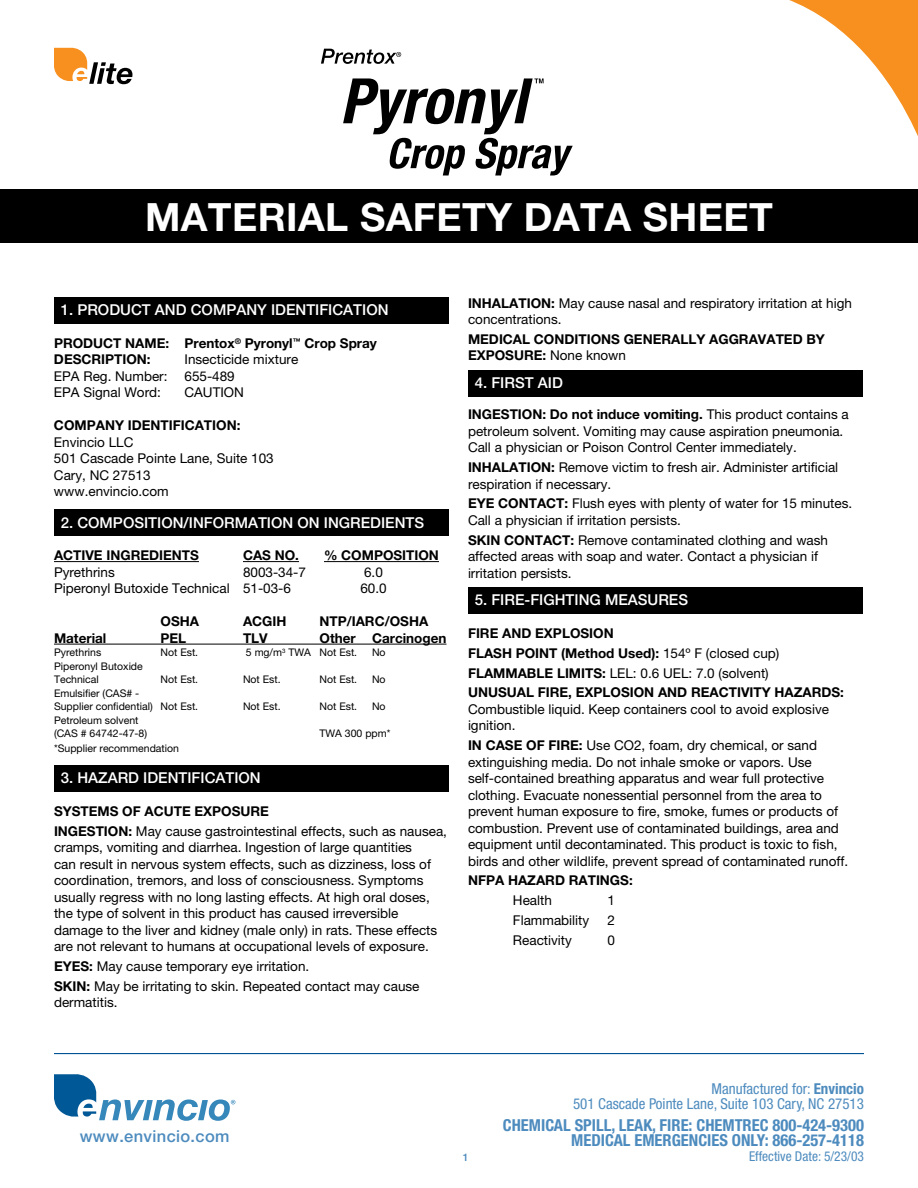
<style>
.page{position:relative;width:918px;height:1188px;background:#fff}
.page>*{position:absolute;margin:0;border:0;box-sizing:border-box;transform-origin:0 0}
.t1{font:700 39px "Helvetica Neue";letter-spacing:.01em;color:#fff}
.t2{font:700 condensed 16.5px/15px "Helvetica Neue";color:#4d8bbe;text-align:right}
.t3{font:500 16.5px "Helvetica Neue";letter-spacing:.02em;color:#4d8bbe}
.t4{font:500 15px "Helvetica Neue";color:#fff}
.t5{font:condensed 15px/15px "Helvetica Neue";color:#4d8bbe;text-align:right}
.t6{font:13.5px/16.5px "Helvetica Neue";color:#000}
.t7{font:700 13.5px/19.8px "Helvetica Neue";color:#000}
.t8{font:condensed 13.5px "Helvetica Neue";color:#4d8bbe}
.t9{font:10.5px/13.5px "Helvetica Neue";color:#000}
.t10{font:500 10.5px "Helvetica Neue";color:#4d8bbe}
.s1{font-weight:700}
.s2{font-weight:400}
</style>
<div class="page">
<svg style="left:54px;top:1074px;width:181px;height:47px"></svg>
<hr style="left:54px;top:1053px;width:810px;height:1px;background:#005394">
<svg style="left:789px;top:0;width:129px;height:136px"></svg>
<svg style="left:321px;top:49px;width:80px;height:15px"></svg>
<svg style="left:343px;top:78px;width:230px;height:98px"></svg>
<div style="left:0;top:189px;width:918px;height:54px;background:#000"></div>
<svg style="left:54px;top:48px;width:78px;height:36px"></svg>
<hr style="left:54px;top:561px;width:145px;height:1px;background:#000">
<hr style="left:243px;top:561px;width:56px;height:1px;background:#000">
<hr style="left:324px;top:561px;width:115px;height:1px;background:#000">
<hr style="left:54px;top:644px;width:392px;height:1px;background:#000">
<div style="left:54px;top:297px;width:394px;height:27px;background:#000"></div>
<div style="left:54px;top:509px;width:394px;height:27px;background:#000"></div>
<div style="left:54px;top:765px;width:394px;height:27px;background:#000"></div>
<div style="left:468px;top:370px;width:394px;height:27px;background:#000"></div>
<div style="left:468px;top:587px;width:394px;height:27px;background:#000"></div>
<h1 class="t1" style="left:145px;top:193px;width:629px">MATERIAL SAFETY DATA SHEET</h1>
<p class="t4" style="left:61px;top:301px;width:329px">1. PRODUCT AND COMPANY IDENTIFICATION</p>
<p class="t7" style="left:54px;top:333px;width:93px">PRODUCT NAME</p>
<p class="t7" style="left:166px;top:333px;width:213px">: PRENTOX<sup>®</sup> PYRONYL<sup>™</sup> CROP SPRAY</p>
<p class="t7" style="left:54px;top:349px;width:98px">DESCRIPTION:</p>
<p class="t6" style="left:185px;top:351px;width:115px">Insecticide mixture</p>
<p class="t6" style="left:54px;top:368px;width:115px">EPA Reg. Number:</p>
<p class="t6" style="left:185px;top:368px;width:52px">655-489</p>
<p class="t6" style="left:54px;top:384px;width:109px">EPA Signal Word:</p>
<p class="t6" style="left:185px;top:384px;width:61px">CAUTION</p>
<p class="t7" style="left:54px;top:415px;width:32px">COMPANY</p>
<p class="t7" style="left:128px;top:415px;width:13px">IDENTIFI</p>
<p class="t7" style="left:185px;top:415px;width:57px">CATION:</p>
<p class="t6" style="left:54px;top:434px;width:221px">Envincio LLC<br>501 Cascade Pointe Lane, Suite 103<br>Cary, NC 27513<br>www.envincio.com</p>
<p class="t4" style="left:61px;top:513px;width:365px">2. COMPOSITION/INFORMATION ON INGREDIENTS</p>
<p class="t7" style="left:54px;top:545px;width:87px">ACTIVE INGREDIENTS</p>
<p class="t7" style="left:243px;top:545px;width:58px">CAS NO.</p>
<p class="t7" style="left:324px;top:545px;width:77px">% COMPOSITI</p>
<p class="t7" style="left:418px;top:545px;width:20px">ON</p>
<p class="t6" style="left:54px;top:564px;width:62px">Pyrethrins</p>
<p class="t6" style="left:243px;top:564px;width:65px">8003-34-7</p>
<p class="t6" style="left:364px;top:564px;width:20px">6.0</p>
<p class="t6" style="left:54px;top:580px;width:239px">Piperonyl Butoxide Technical 51-03-6</p>
<p class="t6" style="left:360px;top:580px;width:28px">60.0</p>
<p class="t7" style="left:161px;top:611px;width:40px">OSHA</p>
<p class="t7" style="left:243px;top:611px;width:45px">ACGIH</p>
<p class="t7" style="left:320px;top:611px;width:110px">NTP/IARC/OSHA</p>
<p class="t7" style="left:54px;top:628px;width:54px">MATERIAL</p>
<p class="t7" style="left:161px;top:628px;width:27px">PEL</p>
<p class="t7" style="left:243px;top:628px;width:22px">TLV</p>
<p class="t7" style="left:320px;top:628px;width:128px">OTHER CARCINOGEN</p>
<p class="t9" style="left:54px;top:646px;width:49px">Pyrethrins</p>
<p class="t9" style="left:161px;top:646px;width:39px">Not Est.</p>
<p class="t9" style="left:246px;top:646px;width:113px">5 mg/m<sup>3</sup> TWA Not Est.</p>
<p class="t9" style="left:372px;top:646px;width:15px">No</p>
<p class="t9" style="left:54px;top:659px;width:90px">Piperonyl Butoxide<br>Technical</p>
<p class="t9" style="left:161px;top:673px;width:39px">Not Est.</p>
<p class="t9" style="left:243px;top:673px;width:39px">Not Est.</p>
<p class="t9" style="left:320px;top:673px;width:39px">Not Est.</p>
<p class="t9" style="left:372px;top:673px;width:15px">No</p>
<p class="t9" style="left:54px;top:686px;width:146px">Emulsifier (CAS# -<br>Supplier confidential) Not Est.</p>
<p class="t9" style="left:243px;top:700px;width:39px">Not Est.</p>
<p class="t9" style="left:320px;top:700px;width:39px">Not Est.</p>
<p class="t9" style="left:372px;top:700px;width:15px">No</p>
<p class="t9" style="left:54px;top:713px;width:95px">Petroleum solvent (CAS # 64742-47-8)</p>
<p class="t9" style="left:320px;top:727px;width:73px">TWA 300 ppm*</p>
<p class="t9" style="left:54px;top:742px;width:127px">*Supplier recommendation</p>
<p class="t4" style="left:61px;top:769px;width:202px">3. HAZARD IDENTIFICATION</p>
<p class="t7" style="left:54px;top:801px;width:11px">SYSTEMS</p>
<p class="t7" style="left:122px;top:801px;width:138px">OF ACUTE EXPOSURE</p>
<p class="t7" style="left:54px;top:821px;width:33px">INGESTI</p>
<p class="t6" style="left:54px;top:823px;width:395px;text-indent:54px"><span class="s1">ON:</span> May cause gastrointestinal effects, such as nausea, cramps, vomiting and diarrhea. Ingestion of large quantities<br>can result in nervous system effects, such as dizziness, loss of coordination, tremors, and loss of consciousness. Symptoms usually regress with no long lasting effects. At high oral doses, the type of solvent in this product has caused irreversible damage to the liver and kidney (male only) in rats. These effects are not relevant to humans at occupational levels of exposure.</p>
<p class="t7" style="left:54px;top:956px;width:10px">EYES</p>
<p class="t6" style="left:54px;top:956px;width:367px;line-height:19.8px;text-indent:35px"><span class="s1">:</span> May cause temporary eye irritation.<br><span class="s1">SKIN :</span> May be irritating to skin. Repeated contact may cause</p>
<p class="t6" style="left:54px;top:994px;width:65px">dermatitis.</p>
<p class="t6" style="left:468px;top:294px;width:386px"><span class="s1">INHALATION:</span> May cause nasal and respiratory irritation at high concentrations.</p>
<p class="t7" style="left:468px;top:329px;width:95px">MEDICAL CONDITI</p>
<p class="t7" style="left:591px;top:329px;width:44px">ONS GENERALLY</p>
<p class="t7" style="left:709px;top:329px;width:68px">AGGRAVATED</p>
<p class="t7" style="left:806px;top:329px;width:18px">BY</p>
<p class="t7" style="left:468px;top:345px;width:160px">EXPOSURE: <span class="s2">None known</span></p>
<p class="t4" style="left:475px;top:374px;width:90px">4. FI RST AID</p>
<p class="t7" style="left:468px;top:404px;width:33px">INGESTI</p>
<p class="t6" style="left:468px;top:406px;width:382px;text-indent:54px"><span class="s1">ON: DO NOT INDUCE VOMITING.</span> This product contains a petroleum solvent. Vomiting may cause aspiration pneumonia.<br>Call a physician or Poison Control Center immediately.</p>
<p class="t6" style="left:468px;top:459px;width:372px"><span class="s1">INHALATION:</span> Remove victim to fresh air. Administer artificial respiration if necessary.</p>
<p class="t7" style="left:468px;top:493px;width:10px">EYE</p>
<p class="t7" style="left:498px;top:493px;width:31px">CONTA</p>
<p class="t6" style="left:468px;top:495px;width:386px;text-indent:78px"><span class="s1">CT:</span> Flush eyes with plenty of water for 15 minutes.<br>Call a physician if irritation persists.</p>
<p class="t7" style="left:468px;top:530px;width:67px">SKIN CONTA</p>
<p class="t6" style="left:468px;top:531px;width:362px;text-indent:84px"><span class="s1">CT:</span> Remove contaminated clothing and wash affected areas with soap and water. Contact a physician if irritation persists.</p>
<p class="t4" style="left:475px;top:591px;width:80px">5. FIRE-FIGHT</p>
<p class="t4" style="left:575px;top:591px;width:75px">ING MEASURES</p>
<p class="t7" style="left:468px;top:623px;width:147px">FIRE AND EXPLOSION<br>FLASH</p>
<p class="t7" style="left:516px;top:643px;width:28px">POINT</p>
<p class="t6" style="left:561px;top:645px;width:220px"><span class="s1">(METHOD USED):</span> 154º F (closed cup)</p>
<p class="t7" style="left:468px;top:663px;width:20px">FLAMMA</p>
<p class="t7" style="left:527px;top:663px;width:39px">BLE LIMITS</p>
<p class="t7" style="left:468px;top:663px;width:302px;text-indent:134px">: <span class="s2">LEL: 0.6 UEL: 7.0 (solvent)<br></span>UN USUAL FIRE, EXPLOSION AND</p>
<p class="t7" style="left:691px;top:682px;width:67px">REACTIVITY</p>
<p class="t7" style="left:775px;top:682px;width:39px">HAZARDS</p>
<p class="t7" style="left:840px;top:682px;width:5px">:</p>
<p class="t6" style="left:468px;top:701px;width:363px">Combustible liquid. Keep containers cool to avoid explosive ignition.</p>
<p class="t7" style="left:468px;top:735px;width:38px">IN CASE</p>
<p class="t6" style="left:468px;top:737px;width:382px;text-indent:58px"><span class="s1">OF FIRE:</span> Use CO2, foam, dry chemical, or sand extinguishing media. Do not inhale smoke or vapors. Use self-contained breathing apparatus and wear full protective clothing. Evacuate nonessential personnel from the area to prevent human exposure to fire, smoke, fumes or products of combustion. Prevent use of contaminated buildings, area and equipment until decontaminated. This product is toxic to fish, birds and other wildlife, prevent spread of contaminated runoff.</p>
<p class="t7" style="left:468px;top:870px;width:10px">NFPA</p>
<p class="t7" style="left:508px;top:870px;width:39px">HAZARD</p>
<p class="t7" style="left:569px;top:870px;width:9px">RATIN</p>
<p class="t7" style="left:610px;top:870px;width:24px">GS:</p>
<p class="t6" style="left:513px;top:892px;width:41px">Health</p>
<p class="t6" style="left:607px;top:892px;width:9px">1</p>
<p class="t6" style="left:513px;top:912px;width:78px">Flammability</p>
<p class="t6" style="left:607px;top:912px;width:9px">2</p>
<p class="t6" style="left:513px;top:931px;width:60px">Reactivity</p>
<p class="t6" style="left:607px;top:931px;width:9px">0</p>
<p class="t3" style="left:80px;top:1126px;width:151px">WWW.ENVINCIO.COM</p>
<p class="t5" style="left:573px;top:1081px;width:292px">Manufactured for: <span class="s1">ENVINCIO<br></span>501 Cascade Pointe Lane, Suite 103 Cary, NC 27513</p>
<p class="t2" style="left:503px;top:1117px;width:363px">CHEMICAL SPILL, LEAK, FIRE: CHEMTREC 800-424-9300<br>MEDICAL EMERGENCIES ONLY: 866-257-4118</p>
<p class="t10" style="left:463px;top:1151px;width:7px">1</p>
<p class="t8" style="left:749px;top:1148px;width:116px">Effective Date: 5/23/03</p>
</div>
